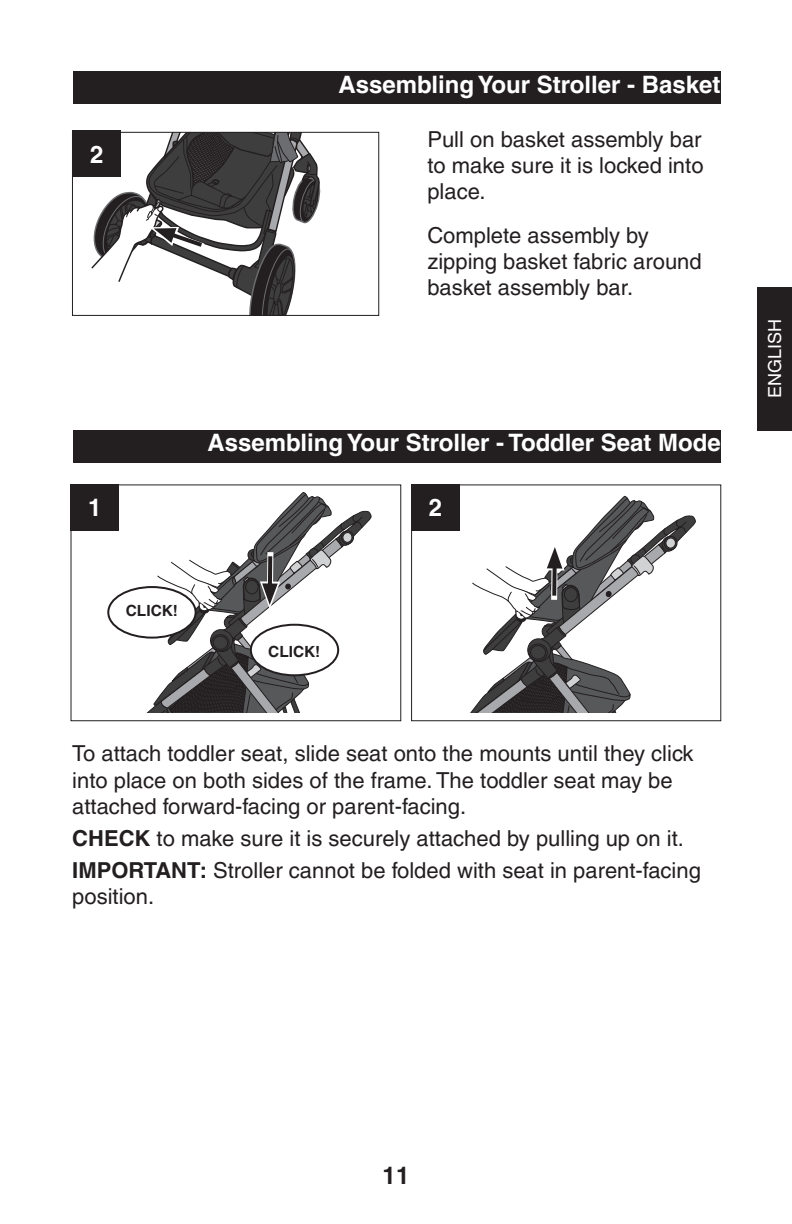
<style>
.page{position:relative;width:792px;height:1224px;background:#fff}
.page>*{position:absolute;margin:0;border:0;box-sizing:border-box;transform-origin:0 0}
.t1{font:700 24px "Helvetica LT Pro";color:#fff}
.t2{font:700 24px "Helvetica LT Pro";color:#231f20}
.t3{font:22px/26px "Helvetica LT Pro";color:#231f20}
.t4{font:18px "Helvetica LT Pro";color:#fff}
.Snap{font:700 15.4px "Helvetica LT Pro";color:#231f20}
.s1{font-weight:700}
</style>
<div class="page">
<div style="left:72px;top:132px;width:307px;height:184px;border:1px solid #231f20"></div>
<div style="left:72px;top:131px;width:49px;height:46px;background:#231f20"></div>
<svg style="left:90px;top:132px;width:231px;height:183px"></svg>
<div style="left:411px;top:484px;width:310px;height:237px;border:1px solid #231f20"></div>
<div style="left:71px;top:484px;width:330px;height:237px;border:1px solid #231f20"></div>
<div style="left:411px;top:484px;width:49px;height:46px;background:#231f20"></div>
<div style="left:71px;top:484px;width:48px;height:46px;background:#231f20"></div>
<div style="left:73px;top:430px;width:648px;height:32px;background:#231f20"></div>
<svg style="left:137px;top:492px;width:235px;height:221px"></svg>
<svg style="left:470px;top:496px;width:226px;height:217px"></svg>
<div style="left:73px;top:72px;width:648px;height:32px;background:#231f20"></div>
<div style="left:758px;top:287px;width:34px;height:144px;background:#231f20"></div>
<p class="t1" style="left:90px;top:139px;width:15px">2</p>
<p class="t1" style="left:338px;top:70px;width:384px">Assembling Your Stroller - Basket</p>
<p class="t3" style="left:427px;top:126px;width:278px;text-align:justify">Pull on basket assembly bar to make sure it is locked into place.</p>
<p class="t3" style="left:427px;top:222px;width:276px">Complete assembly by zipping basket fabric around basket assembly bar.</p>
<p class="t1" style="left:88px;top:493px;width:15px">1</p>
<p class="t1" style="left:207px;top:428px;width:515px">Assembling Your Stroller - Toddler Seat Mode</p>
<p class="t1" style="left:429px;top:493px;width:15px">2</p>
<p class="Snap" style="left:126px;top:602px;width:54px">CLICK!</p>
<p class="Snap" style="left:268px;top:642px;width:54px">CLICK!</p>
<p class="t3" style="left:72px;top:740px;width:623px">To attach toddler seat, slide seat onto the mounts until they click into place on both sides of the frame. The toddler seat may be attached forward-facing or parent-facing.</p>
<p class="t3" style="left:72px;top:825px;width:613px"><span class="s1">CHECK</span> to make sure it is securely attached by pulling up on it.</p>
<p class="t3" style="left:72px;top:857px;width:630px"><span class="s1">IMPORTANT:</span> Stroller cannot be folded with seat in parent-facing position.</p>
<p class="t4" style="left:765px;top:398px;width:81px;rotate:-90deg">ENGLISH</p>
<p class="t2" style="left:383px;top:1161px;width:28px">11</p>
</div>
